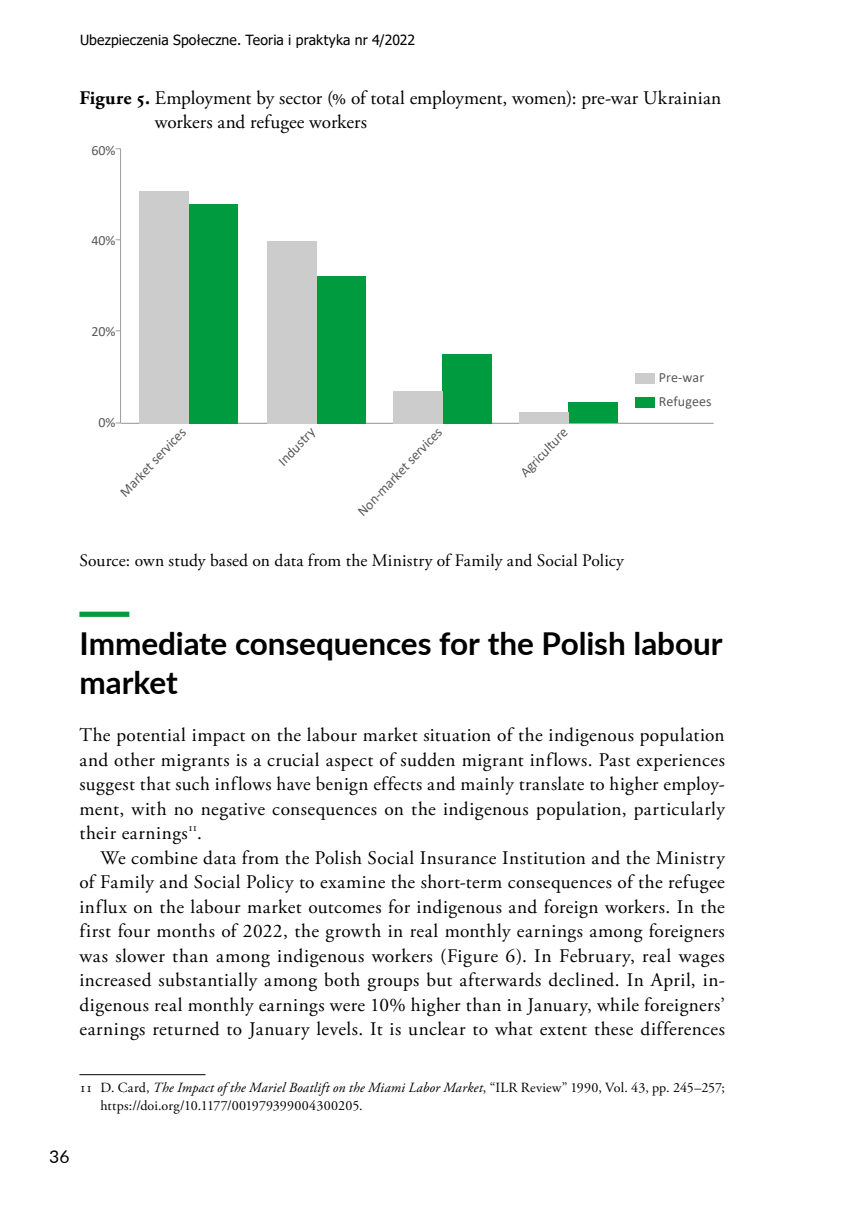
<style>
.page{position:relative;width:844px;height:1206px;background:#fff}
.page>*{position:absolute;margin:0;border:0;box-sizing:border-box;transform-origin:0 0}
.t1{font:700 31.5px/38.5px "Lato";color:#000}
.t2{font:19.25px/24.5px "Adobe Garamond Pro";letter-spacing:.015em;color:#000;text-align:justify}
.t3{font:19.25px/24.5px "Adobe Garamond Pro";letter-spacing:-.005em;color:#000}
.t4{font:17.5px "Adobe Garamond Pro";letter-spacing:.01em;color:#000}
.t5{font:17.5px "Lato";color:#000}
.t6{font:14px/17.5px "Adobe Garamond Pro";letter-spacing:.015em;color:#000}
.t7{font:14px "Calibri";letter-spacing:.005em;color:#595959}
.t8{font:14px "Tahoma";letter-spacing:.01em;color:#000}
.s1{font-weight:700}
.s2{font-style:italic}
</style>
<div class="page">
<div style="left:79px;top:611px;width:50px;height:6px;background:#009d3d"></div>
<hr style="left:79px;top:1074px;width:126px;height:1px;background:#000">
<hr style="left:120px;top:423px;width:593px;height:1px;background:#9e9e9d">
<hr style="left:120px;top:149px;width:1px;height:274px;background:#9e9e9d">
<div style="left:188px;top:204px;width:50px;height:219px;background:#009b3e"></div>
<div style="left:139px;top:191px;width:49px;height:232px;background:#ccc"></div>
<div style="left:635px;top:397px;width:20px;height:10px;background:#009b3e"></div>
<div style="left:635px;top:373px;width:20px;height:10px;background:#ccc"></div>
<div style="left:316px;top:276px;width:50px;height:147px;background:#009b3e"></div>
<div style="left:266px;top:241px;width:50px;height:182px;background:#ccc"></div>
<div style="left:442px;top:354px;width:50px;height:69px;background:#009b3e"></div>
<div style="left:392px;top:391px;width:50px;height:32px;background:#ccc"></div>
<div style="left:568px;top:402px;width:50px;height:21px;background:#009b3e"></div>
<div style="left:518px;top:412px;width:50px;height:11px;background:#ccc"></div>
<p class="t8" style="left:80px;top:30px;width:336px">Ubezpieczenia Społeczne. Teoria i praktyka nr 4/2022</p>
<p class="t3" style="left:155px;top:86px;width:567px;text-indent:-75px"><span class="s1">Figure 5.</span> Employment by sector (% of total employment, women): pre-war Ukrainian workers and refugee workers</p>
<p class="t7" style="left:91px;top:145px;width:26px">60%</p>
<p class="t7" style="left:91px;top:236px;width:26px">40%</p>
<p class="t7" style="left:91px;top:326px;width:26px">20%</p>
<p class="t7" style="left:98px;top:417px;width:19px">0%</p>
<p class="t7" style="left:119px;top:491px;width:90px;rotate:-47deg">Market services</p>
<p class="t7" style="left:277px;top:460px;width:48px;rotate:-47deg">Industry</p>
<p class="t7" style="left:356px;top:511px;width:117px;rotate:-47deg">Non-market services</p>
<p class="t7" style="left:518px;top:472px;width:64px;rotate:-47deg">Agriculture</p>
<p class="t4" style="left:79px;top:551px;width:546px">Source: own study based on data from the Ministry of Family and Social Policy</p>
<p class="t7" style="left:658px;top:372px;width:47px">Pre-war</p>
<p class="t7" style="left:658px;top:397px;width:54px">Refugees</p>
<h1 class="t1" style="left:79px;top:623px;width:644px">Immediate consequences for the Polish labour market</h1>
<p class="t2" style="left:79px;top:723px;width:646px">The potential impact on the labour market situation of the indigenous population and other migrants is a crucial aspect of sudden migrant inflows. Past experiences suggest that such inflows have benign effects and mainly translate to higher employ&shy;ment, with no negative consequences on the indigenous population, particularly their earnings <sup>11</sup>.</p>
<p class="t2" style="left:79px;top:845px;width:646px;text-indent:21px">We combine data from the Polish Social Insurance Institution and the Ministry of Family and Social Policy to examine the short-term consequences of the refugee influx on the labour market outcomes for indigenous and foreign workers. In the first four months of 2022, the growth in real monthly earnings among foreigners was slower than among indigenous workers (Figure 6). In February, real wages increased substantially among both groups but afterwards declined. In April, in&shy;digenous real monthly earnings were 10% higher than in January, while foreigners’ earnings returned to January levels. It is unclear to what extent these differences</p>
<p class="t6" style="left:100px;top:1079px;width:625px;text-indent:-21px">11 D. Card, <span class="s2">The Impact of the Mariel Boatlift on the Miami Labor Market</span>, “ILR Review” 1990, Vol. 43, pp. 245–257; https://doi.org/10.1177/001979399004300205.</p>
<p class="t5" style="left:49px;top:1143px;width:22px">36</p>
</div>
